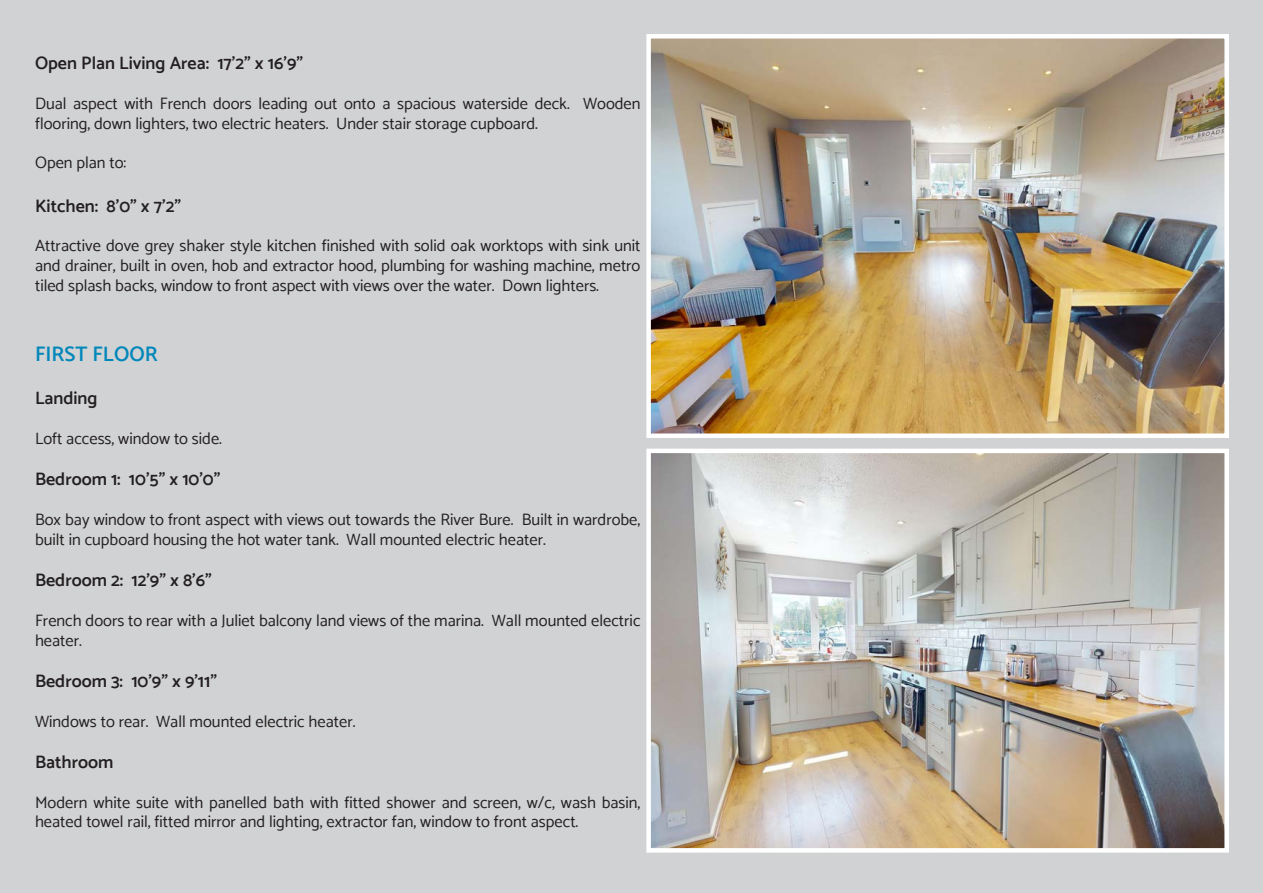
<style>
.page{position:relative;width:1263px;height:893px;background:#d1d2d4}
.page>*{position:absolute;margin:0;border:0;box-sizing:border-box;transform-origin:0 0}
.Cyan_Brochure_Headin{font:600 21px "Catamaran";color:#0087ba}
.Brochure_sub_heading{font:600 18px "Catamaran";color:#231f20}
.t1{font:16.5px/19.8px "Catamaran";color:#231f20}
</style>
<div class="page">
<img style="left:651px;top:454px;width:573px;height:394px">
<div style="left:646px;top:449px;width:583px;height:404px;border:4px solid #fff"></div>
<img style="left:651px;top:39px;width:573px;height:394px">
<div style="left:646px;top:34px;width:583px;height:404px;border:4px solid #fff"></div>
<p class="Brochure_sub_heading" style="left:35px;top:53px;width:270px">Open Plan Living Area: 17’2” x 16’9”</p>
<p class="t1" style="left:35px;top:93px;width:607px">Dual aspect with French doors leading out onto a spacious waterside deck. Wooden flooring, down lighters, two electric heaters. Under stair storage cupboard.</p>
<p class="t1" style="left:35px;top:153px;width:93px">Open plan to:</p>
<p class="Brochure_sub_heading" style="left:35px;top:195px;width:148px">Kitchen: 8’0” x 7’2”</p>
<p class="t1" style="left:35px;top:236px;width:607px;text-align:justify">Attractive dove grey shaker style kitchen finished with solid oak worktops with sink unit and drainer, built in oven, hob and extractor hood, plumbing for washing machine, metro tiled splash backs, window to front aspect with views over the water. Down lighters.</p>
<p class="Cyan_Brochure_Headin" style="left:35px;top:342px;width:124px">FIRST FLOOR</p>
<p class="Brochure_sub_heading" style="left:35px;top:388px;width:64px">Landing</p>
<p class="t1" style="left:35px;top:428px;width:188px">Loft access, window to side.</p>
<p class="Brochure_sub_heading" style="left:35px;top:469px;width:187px">Bedroom 1: 10’5” x 10’0”</p>
<p class="t1" style="left:35px;top:509px;width:607px">Box bay window to front aspect with views out towards the River Bure. Built in wardrobe, built in cupboard housing the hot water tank. Wall mounted electric heater.</p>
<p class="Brochure_sub_heading" style="left:35px;top:569px;width:178px">Bedroom 2: 12’9” x 8’6”</p>
<p class="t1" style="left:35px;top:610px;width:607px">French doors to rear with a Juliet balcony land views of the marina. Wall mounted electric heater.</p>
<p class="Brochure_sub_heading" style="left:35px;top:670px;width:184px">Bedroom 3: 10’9” x 9’11”</p>
<p class="t1" style="left:35px;top:711px;width:322px">Windows to rear. Wall mounted electric heater.</p>
<p class="Brochure_sub_heading" style="left:35px;top:751px;width:80px">Bathroom</p>
<p class="t1" style="left:35px;top:792px;width:607px">Modern white suite with panelled bath with fitted shower and screen, w/c, wash basin, heated towel rail, fitted mirror and lighting, extractor fan, window to front aspect.</p>
</div>
